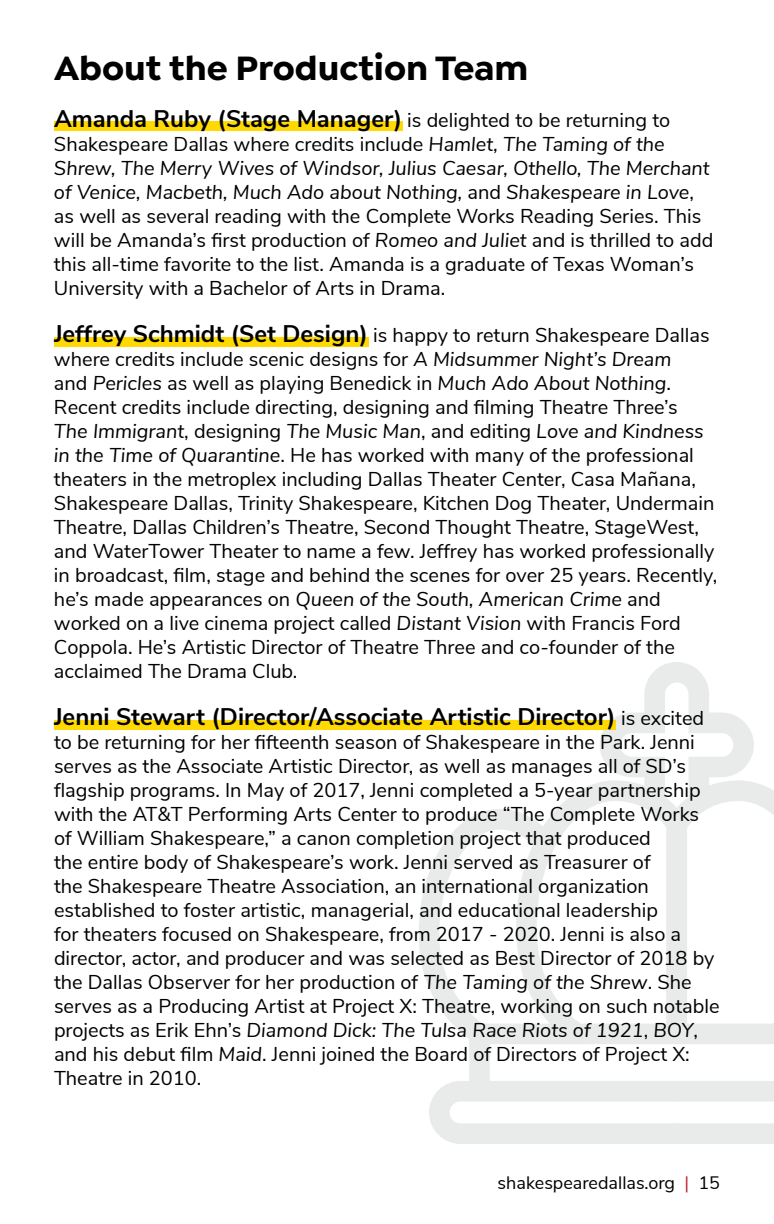
<style>
.page{position:relative;width:774px;height:1224px;background:#fff}
.page>*{position:absolute;margin:0;border:0;box-sizing:border-box;transform-origin:0 0}
.t1{font:700 36px "Isidora Sans";color:#000}
.t2{font:700 24px "Nunito Sans";color:#000}
.t3{font:20px/24px "Nunito Sans";color:#000}
.t4{font:18px "Nunito Sans";color:#000}
.s1{font-weight:700;font-size:24px}
.s2{font-style:italic}
.s3{font-weight:400;font-size:20px}
.s4{color:#c22032}
</style>
<div class="page">
<svg style="left:419px;top:874px;width:10px;height:113px"></svg>
<svg style="left:429px;top:662px;width:345px;height:482px"></svg>
<div style="left:54px;top:720px;width:562px;height:10px;background:#ffd900"></div>
<div style="left:54px;top:337px;width:314px;height:10px;background:#ffd900"></div>
<div style="left:54px;top:121px;width:348px;height:10px;background:#ffd900"></div>
<h1 class="t1" style="left:54px;top:46px;width:476px">About the Production Team</h1>
<p class="t3" style="left:54px;top:107px;width:661px"><span class="s1">Amanda Ruby (Stage Manager)</span> is delighted to be returning to Shakespeare Dallas where credits include <span class="s2">Hamlet, The Taming of the Shrew, The Merry Wives of Windsor, Julius Caesar, Othello, The Merchant of Venice, Macbeth, Much Ado about Nothing,</span> and <span class="s2">Shakespeare in Love</span>, as well as several reading with the Complete Works Reading Series. This will be Amanda’s first production of <span class="s2">Romeo and Juliet</span> and is thrilled to add this all-time favorite to the list. Amanda is a graduate of Texas Woman’s University with a Bachelor of Arts in Drama.</p>
<p class="t3" style="left:54px;top:322px;width:665px"><span class="s1">Jeffrey Schmidt (Set Design)</span> is happy to return Shakespeare Dallas where credits include scenic designs for <span class="s2">A Midsummer Night’s Dream<br></span>and <span class="s2">Pericles</span> as well as playing Benedick in <span class="s2">Much Ado About Nothing</span>.<br>Recent credits include directing, designing and filming Theatre Three’s<br><span class="s2">The Immigrant</span>, designing <span class="s2">The Music Man</span>, and editing <span class="s2">Love and Kindness in the Time of Quarantine</span>. He has worked with many of the professional theaters in the metroplex including Dallas Theater Center, Casa Mañana, Shakespeare Dallas, Trinity Shakespeare, Kitchen Dog Theater, Undermain Theatre, Dallas Children’s Theatre, Second Thought Theatre, StageWest, and WaterTower Theater to name a few. Jeffrey has worked professionally in broadcast, film, stage and behind the scenes for over 25 years. Recently, he’s made appearances on <span class="s2">Queen of the South, American Crime</span> and worked on a live cinema project called <span class="s2">Distant Vision</span> with Francis Ford Coppola. He’s Artistic Director of Theatre Three and co-founder of the acclaimed The Drama Club.</p>
<p class="t2" style="left:54px;top:699px;width:652px">Jenni Stewart (Director/Associate Artistic Director) <span class="s3">is excited</span></p>
<p class="t3" style="left:54px;top:729px;width:667px">to be returning for her fifteenth season of Shakespeare in the Park. Jenni serves as the Associate Artistic Director, as well as manages all of SD’s flagship programs. In May of 2017, Jenni completed a 5-year partnership with the AT&amp;T Performing Arts Center to produce “The Complete Works of William Shakespeare,” a canon completion project that produced<br>the entire body of Shakespeare’s work. Jenni served as Treasurer of<br>the Shakespeare Theatre Association, an international organization established to foster artistic, managerial, and educational leadership<br>for theaters focused on Shakespeare, from 2017 - 2020. Jenni is also a director, actor, and producer and was selected as Best Director of 2018 by the Dallas Observer for her production of <span class="s2">The Taming of the Shrew</span>. She serves as a Producing Artist at Project X: Theatre, working on such notable projects as Erik Ehn’s <span class="s2">Diamond Dick: The Tulsa Race Riots of 1921</span>, <span class="s2">BOY</span>, and his debut film <span class="s2">Maid</span>. Jenni joined the Board of Directors of Project X:<br>Theatre in 2010.</p>
<p class="t4" style="left:498px;top:1170px;width:224px">shakespearedallas.org <span class="s4">|</span> 15</p>
</div>
